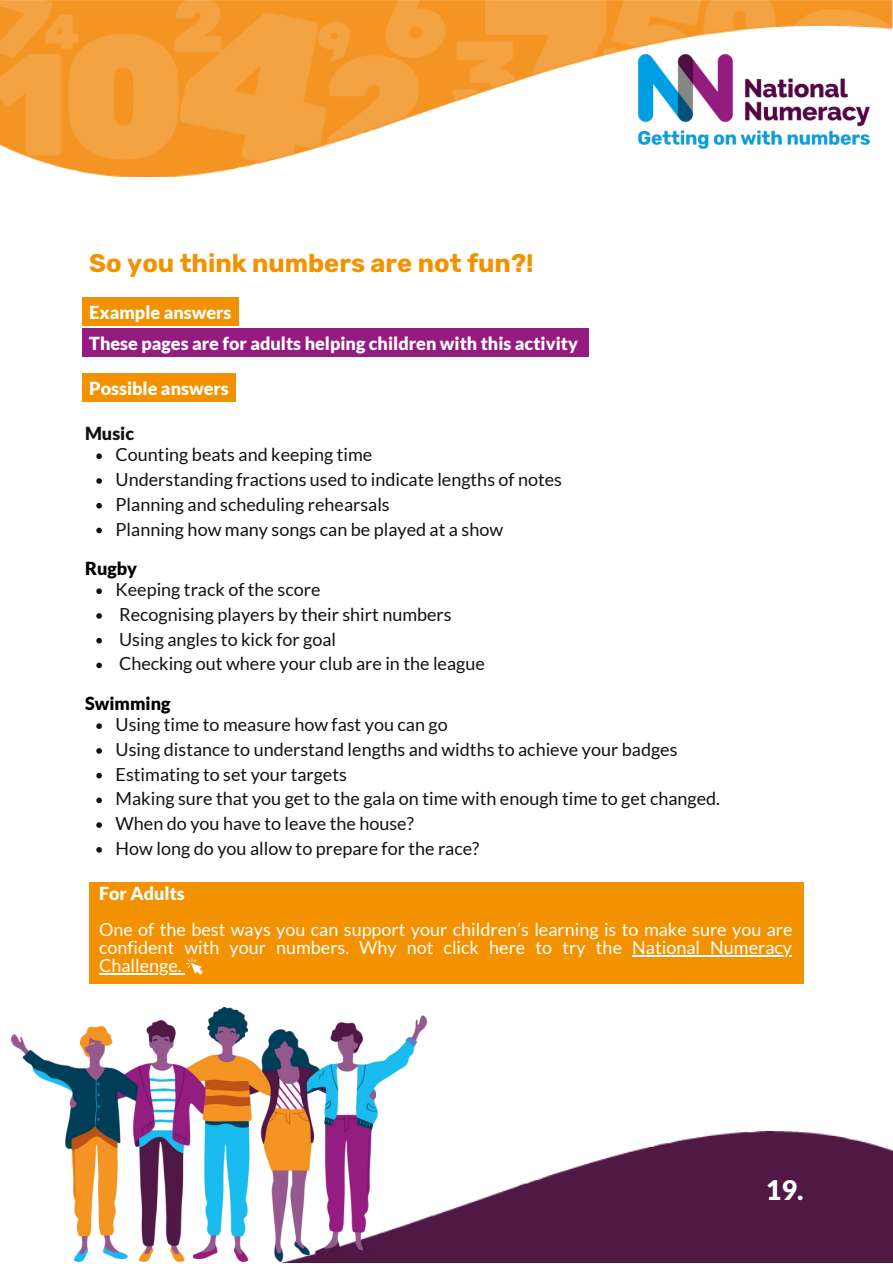
<style>
.page{position:relative;width:893px;height:1264px;background:#fff}
.page>*{position:absolute;margin:0;border:0;box-sizing:border-box;transform-origin:0 0}
.t1{font:900 27px "Lato";color:#fff}
.t2{font:700 25.5px "Rubik";color:#f39200}
.t3{font:18px/24.8px "Lato";color:#131212}
.t4{font:18px/18px "Lato";color:#fff;text-align:justify}
.t5{font:900 18px "Lato";color:#fff}
.t6{font:900 18px "Lato";color:#000}
.t7{font:900 18px "Lato";color:#131212}
</style>
<div class="page">
<img style="left:0;top:0;width:890px;height:176px">
<img style="left:638px;top:54px;width:231px;height:95px">
<img style="left:74px;top:1131px;width:818px;height:131px">
<svg style="left:96px;top:453px;width:6px;height:6px"></svg>
<svg style="left:96px;top:478px;width:6px;height:6px"></svg>
<svg style="left:96px;top:503px;width:6px;height:5px"></svg>
<svg style="left:96px;top:527px;width:6px;height:6px"></svg>
<svg style="left:96px;top:588px;width:6px;height:6px"></svg>
<svg style="left:96px;top:613px;width:6px;height:5px"></svg>
<svg style="left:96px;top:638px;width:6px;height:5px"></svg>
<svg style="left:96px;top:662px;width:6px;height:6px"></svg>
<svg style="left:96px;top:723px;width:6px;height:6px"></svg>
<svg style="left:96px;top:748px;width:6px;height:5px"></svg>
<svg style="left:96px;top:772px;width:6px;height:6px"></svg>
<svg style="left:96px;top:797px;width:6px;height:6px"></svg>
<svg style="left:96px;top:822px;width:6px;height:6px"></svg>
<svg style="left:96px;top:847px;width:6px;height:5px"></svg>
<div style="left:89px;top:882px;width:714px;height:101px;background:#f39200"></div>
<hr style="left:632px;top:955px;width:160px;height:1px;background:#fff">
<hr style="left:99px;top:973px;width:83px;height:1px;background:#fff">
<svg style="left:182px;top:957px;width:21px;height:17px"></svg>
<img style="left:11px;top:1007px;width:415px;height:254px">
<div style="left:82px;top:297px;width:156px;height:29px;background:#f39200"></div>
<div style="left:82px;top:373px;width:154px;height:29px;background:#f39200"></div>
<div style="left:82px;top:328px;width:506px;height:28px;background:#951b81"></div>
<h2 class="t2" style="left:89px;top:248px;width:446px">So you think numbers are not fun?!</h2>
<p class="t5" style="left:89px;top:301px;width:144px">Example answers</p>
<p class="t5" style="left:89px;top:332px;width:490px">These pages are for adults helping children with this activity</p>
<p class="t5" style="left:89px;top:377px;width:141px">Possible answers</p>
<p class="t7" style="left:85px;top:422px;width:51px">Music</p>
<p class="t3" style="left:116px;top:442px;width:448px">Counting beats and keeping time<br>Understanding fractions used to indicate lengths of notes Planning and scheduling rehearsals<br>Planning how many songs can be played at a show</p>
<p class="t6" style="left:85px;top:557px;width:54px">Rugby</p>
<p class="t3" style="left:116px;top:577px;width:370px">Keeping track of the score<br>Recognising players by their shirt numbers Using angles to kick for goal<br>Checking out where your club are in the league</p>
<p class="t6" style="left:85px;top:692px;width:87px">Swimming</p>
<p class="t3" style="left:116px;top:712px;width:606px">Using time to measure how fast you can go<br>Using distance to understand lengths and widths to achieve your badges Estimating to set your targets<br>Making sure that you get to the gala on time with enough time to get changed.<br>When do you have to leave the house?<br>How long do you allow to prepare for the race?</p>
<p class="t5" style="left:99px;top:882px;width:87px">For Adults</p>
<p class="t4" style="left:99px;top:919px;width:695px">One of the best ways you can support your children’s learning is to make sure you are confident with your numbers. Why not click here to try the National Numeracy Challenge.</p>
<h1 class="t1" style="left:765px;top:1172px;width:39px">19.</h1>
</div>
